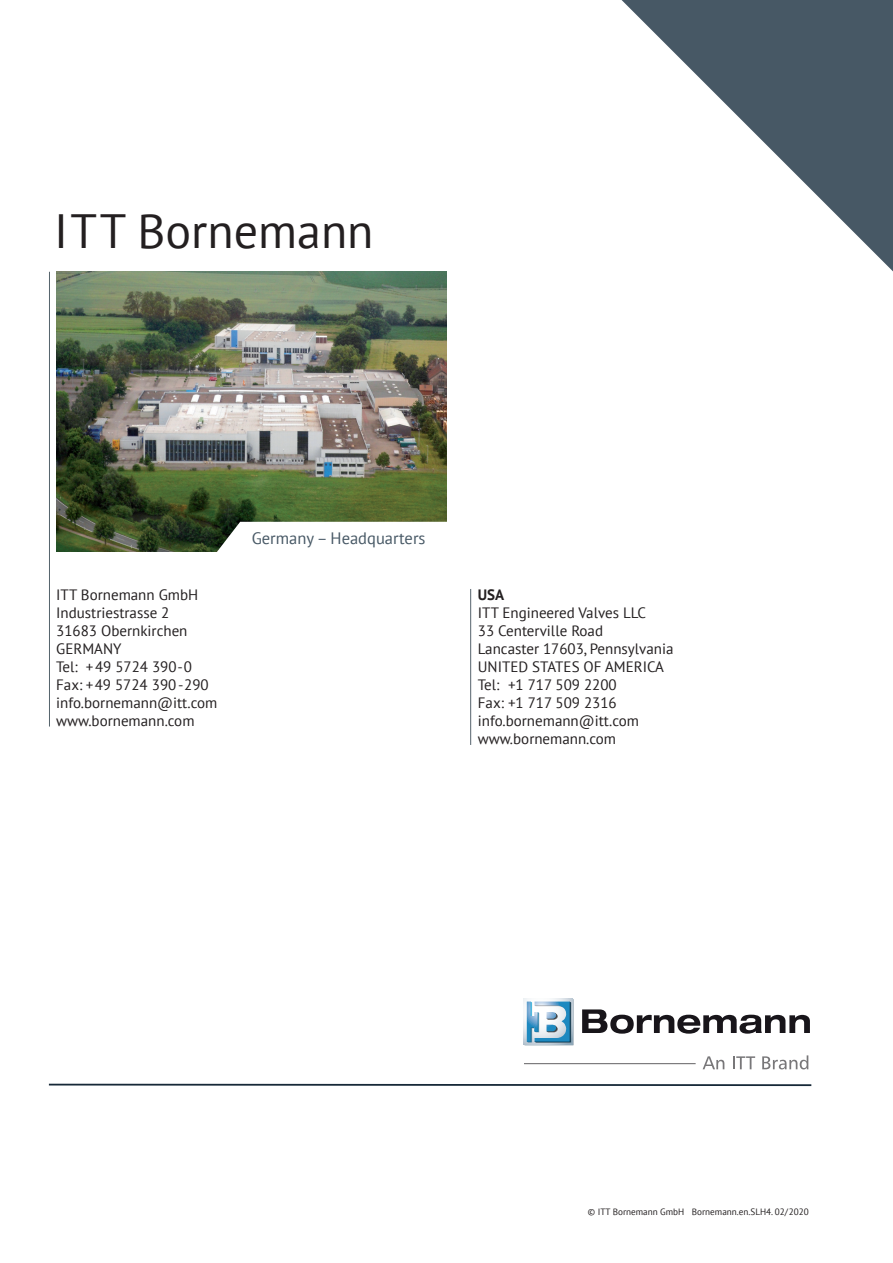
<style>
.page{position:relative;width:893px;height:1263px;background:#fff}
.page>*{position:absolute;margin:0;border:0;box-sizing:border-box;transform-origin:0 0}
.t1{font:48px "PT Sans";color:#231f20}
.t2{font:16.5px "PT Sans";color:#475865}
.t3{font:15px/18px "PT Sans";color:#231f20}
.t4{font:700 15px "PT Sans";color:#231f20}
.t5{font:9.15px "PT Sans";color:#231f20}
</style>
<div class="page">
<svg style="left:622px;top:0;width:271px;height:271px"></svg>
<hr style="left:524px;top:1063px;width:172px;height:1px;background:#787779">
<svg style="left:703px;top:1056px;width:21px;height:13px"></svg>
<svg style="left:733px;top:1056px;width:22px;height:13px"></svg>
<svg style="left:762px;top:1055px;width:46px;height:14px"></svg>
<svg style="left:582px;top:1009px;width:228px;height:25px"></svg>
<svg style="left:524px;top:999px;width:49px;height:46px"></svg>
<svg style="left:48px;top:1083px;width:764px;height:4px"></svg>
<img style="left:56px;top:272px;width:390px;height:279px">
<svg style="left:216px;top:522px;width:230px;height:30px"></svg>
<hr style="left:49px;top:272px;width:1px;height:454px;background:#55636c">
<hr style="left:470px;top:589px;width:1px;height:156px;background:#55636c">
<h1 class="t1" style="left:54px;top:200px;width:321px">ITT Bornemann</h1>
<p class="t3" style="left:56px;top:585px;width:163px">ITT Bornemann GmbH<br>Industriestrasse 2<br>31683 Obernkirchen<br>GERMANY<br>Tel: +49 5724 390-0<br>Fax: +49 5724 390-290 info.bornemann@itt.com www.bornemann.com</p>
<p class="t2" style="left:252px;top:528px;width:175px">Germany – Headquarters</p>
<p class="t4" style="left:478px;top:585px;width:28px">USA</p>
<p class="t3" style="left:478px;top:604px;width:197px">ITT Engineered Valves LLC<br>33 Centerville Road<br>Lancaster 17603, Pennsylvania<br>UNITED STATES OF AMERICA<br>Tel: +1 717 509 2200<br>Fax: +1 717 509 2316 info.bornemann@itt.com www.bornemann.com</p>
<p class="t5" style="left:588px;top:1206px;width:222px">© ITT Bornemann GmbH Bornemann.en.SLH4. 02/2020</p>
</div>
